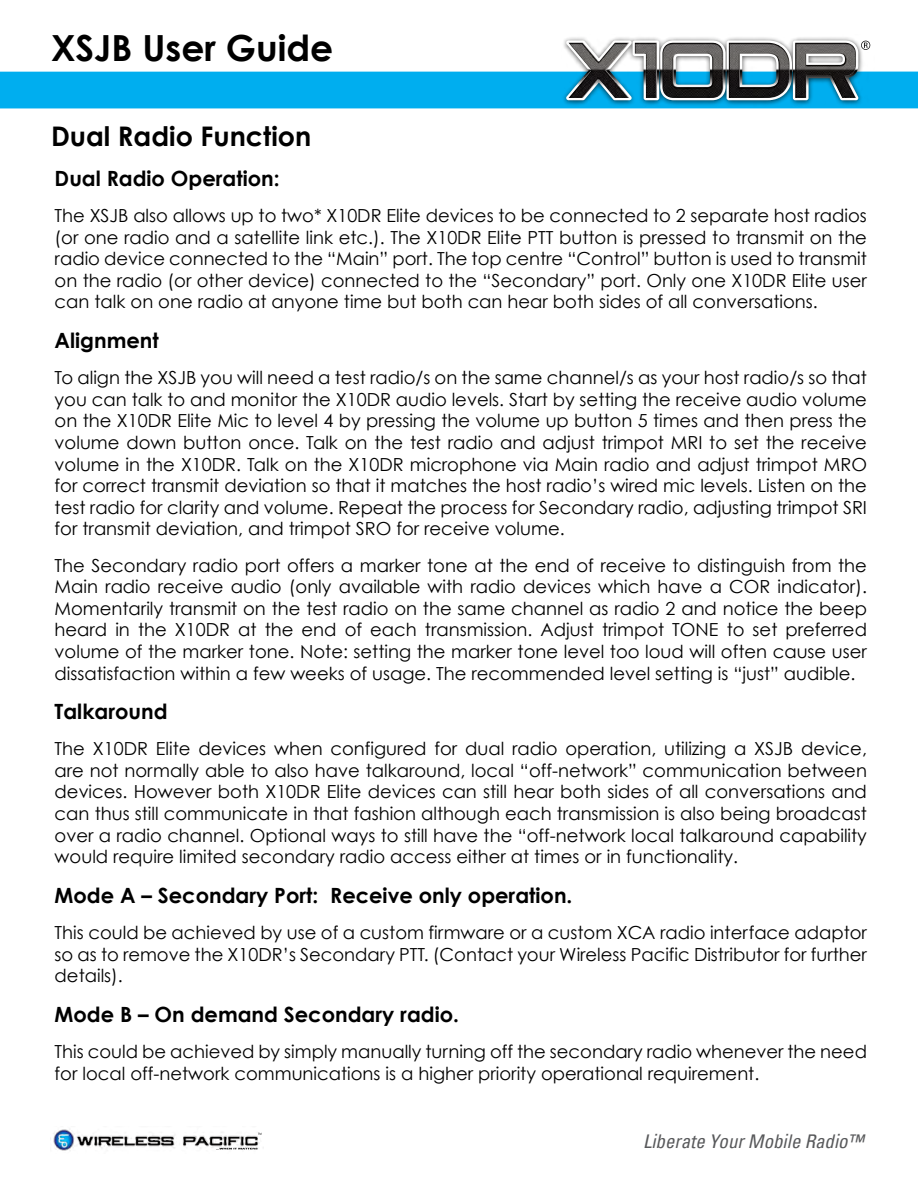
<style>
.page{position:relative;width:918px;height:1188px;background:#fff}
.page>*{position:absolute;margin:0;border:0;box-sizing:border-box;transform-origin:0 0}
.t1{font:700 36px "Century Gothic";color:#000}
.t2{font:700 27px "Century Gothic";color:#000}
.TOC_LEVEL1{font:700 21px "Century Gothic";color:#000}
.t3{font:italic condensed 18.9px "Univers";color:#58595b}
.TOC_LEVEL1-2{font:18px/21.6px "Century Gothic";color:#000;text-align:justify}
</style>
<div class="page">
<div style="left:0;top:72px;width:918px;height:36px;background:#00aeef"></div>
<img style="left:562px;top:37px;width:313px;height:68px">
<img style="left:566px;top:40px;width:292px;height:60px">
<img style="left:50px;top:1129px;width:214px;height:22px">
<img style="left:183px;top:1137px;width:74px;height:9px">
<h1 class="t1" style="left:51px;top:25px;width:284px">XSJB User Guide</h1>
<p class="t2" style="left:51px;top:119px;width:262px">Dual Radio Function</p>
<p class="TOC_LEVEL1" style="left:55px;top:165px;width:227px">Dual Radio Operation:</p>
<p class="TOC_LEVEL1-2" style="left:55px;top:204px;width:814px">The XSJB also allows up to two* X10DR Elite devices to be connected to 2 separate host radios (or one radio and a satellite link etc.). The X10DR Elite PTT button is pressed to transmit on the radio device connected to the “Main” port. The top centre “Control” button is used to transmit on the radio (or other device) connected to the “Secondary” port. Only one X10DR Elite user can talk on one radio at anyone time but both can hear both sides of all conversations.</p>
<p class="TOC_LEVEL1" style="left:55px;top:327px;width:106px">Alignment</p>
<p class="TOC_LEVEL1-2" style="left:55px;top:367px;width:814px">To align the XSJB you will need a test radio/s on the same channel/s as your host radio/s so that you can talk to and monitor the X10DR audio levels. Start by setting the receive audio volume on the X10DR Elite Mic to level 4 by pressing the volume up button 5 times and then press the volume down button once. Talk on the test radio and adjust trimpot MRI to set the receive volume in the X10DR. Talk on the X10DR microphone via Main radio and adjust trimpot MRO for correct transmit deviation so that it matches the host radio’s wired mic levels. Listen on the test radio for clarity and volume. Repeat the process for Secondary radio, adjusting trimpot SRI for transmit deviation, and trimpot SRO for receive volume.</p>
<p class="TOC_LEVEL1-2" style="left:55px;top:554px;width:814px">The Secondary radio port offers a marker tone at the end of receive to distinguish from the Main radio receive audio (only available with radio devices which have a COR indicator).<br>Momentarily transmit on the test radio on the same channel as radio 2 and notice the beep heard in the X10DR at the end of each transmission. Adjust trimpot TONE to set preferred volume of the marker tone. Note: setting the marker tone level too loud will often cause user dissatisfaction within a few weeks of usage. The recommended level setting is “just” audible.</p>
<p class="TOC_LEVEL1" style="left:55px;top:698px;width:114px">Talkaround</p>
<p class="TOC_LEVEL1-2" style="left:55px;top:738px;width:814px">The X10DR Elite devices when configured for dual radio operation, utilizing a XSJB device, are not normally able to also have talkaround, local “off-network” communication between devices. However both X10DR Elite devices can still hear both sides of all conversations and can thus still communicate in that fashion although each transmission is also being broadcast over a radio channel. Optional ways to still have the “off-network local talkaround capability would require limited secondary radio access either at times or in functionality.</p>
<p class="TOC_LEVEL1" style="left:55px;top:882px;width:519px">Mode A – Secondary Port: Receive only operation.</p>
<p class="TOC_LEVEL1-2" style="left:55px;top:922px;width:814px">This could be achieved by use of a custom firmware or a custom XCA radio interface adaptor so as to remove the X10DR’s Secondary PTT. (Contact your Wireless Pacific Distributor for further details).</p>
<p class="TOC_LEVEL1" style="left:55px;top:1001px;width:406px">Mode B – On demand Secondary radio.</p>
<p class="TOC_LEVEL1-2" style="left:55px;top:1040px;width:814px">This could be achieved by simply manually turning off the secondary radio whenever the need for local off-network communications is a higher priority operational requirement.</p>
<p class="t3" style="left:643px;top:1129px;width:222px">Liberate Your Mobile Radio™</p>
</div>
